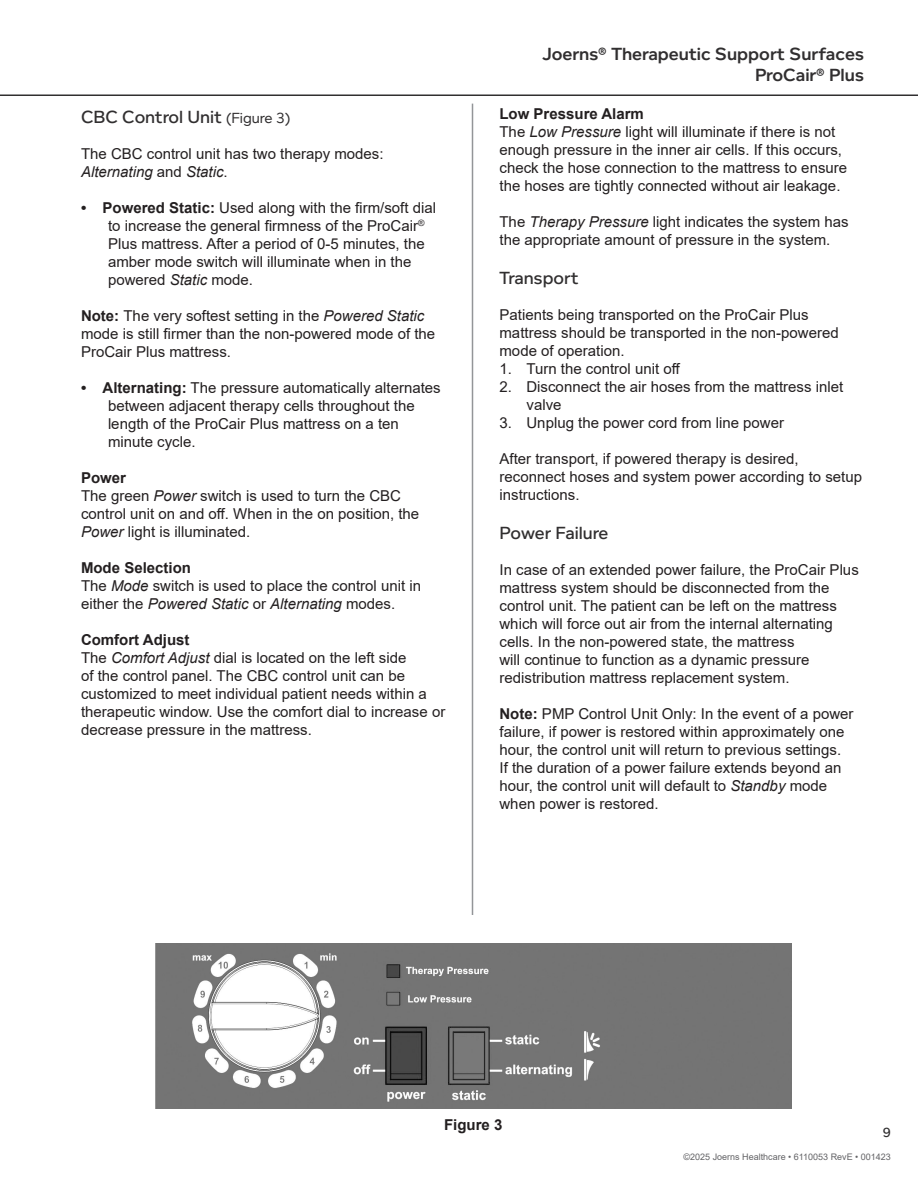
<style>
.page{position:relative;width:918px;height:1188px;background:#fff}
.page>*{position:absolute;margin:0;border:0;box-sizing:border-box;transform-origin:0 0}
.t1{font:600 18px/21px "Foundry Context";color:#312f30;text-align:right}
.t2{font:500 18px "Foundry Context";color:#312f30}
.t3{font:15px/18px "Arial";color:#231f20}
.t4{font:700 15px "Arial";color:#231f20}
.t5{font:500 13.5px "Foundry Context";color:#312f30}
.t6{font:9px "Arial";color:#636366}
.s1{font-weight:400;font-size:15px}
.s2{font-style:italic}
.s3{font-weight:700}
</style>
<div class="page">
<hr style="left:472px;top:104px;width:1px;height:1057px;background:#939598">
<hr style="left:0;top:94px;width:918px;height:2px;background:#312f30">
<div style="left:464px;top:916px;width:18px;height:272px;background:#fff"></div>
<img style="left:155px;top:943px;width:636px;height:165px">
<p class="t2" style="left:81px;top:106px;width:211px">CBC Control Unit <span class="s1">(Figure 3)</span></p>
<p class="t3" style="left:81px;top:144px;width:304px">The CBC control unit has two therapy modes:<br><span class="s2">Alternating</span> and <span class="s2">Static</span>.</p>
<p class="t3" style="left:108px;top:198px;width:330px;text-indent:-27px"><span class="s3">• Powered Static:</span> Used along with the firm/soft dial to increase the general firmness of the ProCair<sup>® </sup>Plus mattress. After a period of 0-5 minutes, the amber mode switch will illuminate when in the powered <span class="s2">Static</span> mode.</p>
<p class="t3" style="left:81px;top:306px;width:356px"><span class="s3">Note:</span> The very softest setting in the <span class="s2">Powered Static </span>mode is still firmer than the non-powered mode of the<br>ProCair Plus mattress.</p>
<p class="t3" style="left:108px;top:378px;width:334px;text-indent:-27px"><span class="s3">• Alternating:</span> The pressure automatically alternates between adjacent therapy cells throughout the length of the ProCair Plus mattress on a ten minute cycle.</p>
<p class="t3" style="left:81px;top:468px;width:340px"><span class="s3">Power<br></span>The green <span class="s2">Power</span> switch is used to turn the CBC control unit on and off. When in the on position, the<br><span class="s2">Power</span> light is illuminated.</p>
<p class="t3" style="left:81px;top:558px;width:342px"><span class="s3">Mode Selection<br></span>The <span class="s2">Mode</span> switch is used to place the control unit in either the <span class="s2">Powered Static</span> or <span class="s2">Alternating</span> modes.</p>
<p class="t3" style="left:81px;top:630px;width:366px"><span class="s3">Comfort Adjust<br></span>The <span class="s2">Comfort Adjust</span> dial is located on the left side<br>of the control panel. The CBC control unit can be customized to meet individual patient needs within a therapeutic window. Use the comfort dial to increase or decrease pressure in the mattress.</p>
<p class="t1" style="left:542px;top:43px;width:323px">Joerns® Therapeutic Support Surfaces<br>ProCair® Plus</p>
<p class="t3" style="left:500px;top:105px;width:349px"><span class="s3">Low Pressure Alarm<br></span>The <span class="s2">Low Pressure</span> light will illuminate if there is not enough pressure in the inner air cells. If this occurs, check the hose connection to the mattress to ensure the hoses are tightly connected without air leakage.</p>
<p class="t3" style="left:500px;top:213px;width:351px">The <span class="s2">Therapy Pressure</span> light indicates the system has the appropriate amount of pressure in the system.</p>
<p class="t2" style="left:500px;top:267px;width:81px">Transport</p>
<p class="t3" style="left:500px;top:306px;width:341px">Patients being transported on the ProCair Plus mattress should be transported in the non-powered mode of operation.</p>
<p class="t3" style="left:500px;top:360px;width:182px">1. Turn the control unit off</p>
<p class="t3" style="left:526px;top:378px;width:318px;text-indent:-27px">2. Disconnect the air hoses from the mattress inlet valve</p>
<p class="t3" style="left:500px;top:414px;width:286px">3. Unplug the power cord from line power</p>
<p class="t3" style="left:500px;top:450px;width:364px">After transport, if powered therapy is desired, reconnect hoses and system power according to setup instructions.</p>
<p class="t2" style="left:500px;top:522px;width:111px">Power Failure</p>
<p class="t3" style="left:500px;top:561px;width:361px">In case of an extended power failure, the ProCair Plus mattress system should be disconnected from the control unit. The patient can be left on the mattress which will force out air from the internal alternating cells. In the non-powered state, the mattress<br>will continue to function as a dynamic pressure redistribution mattress replacement system.</p>
<p class="t3" style="left:500px;top:705px;width:356px"><span class="s3">Note:</span> PMP Control Unit Only: In the event of a power failure, if power is restored within approximately one hour, the control unit will return to previous settings.<br>If the duration of a power failure extends beyond an hour, the control unit will default to <span class="s2">Standby</span> mode when power is restored.</p>
<p class="t4" style="left:444px;top:1114px;width:60px">Figure 3</p>
<p class="t5" style="left:883px;top:1125px;width:10px">9</p>
<p class="t6" style="left:684px;top:1150px;width:209px">©2025 Joerns Healthcare • 6110053 RevE • 001423</p>
</div>
